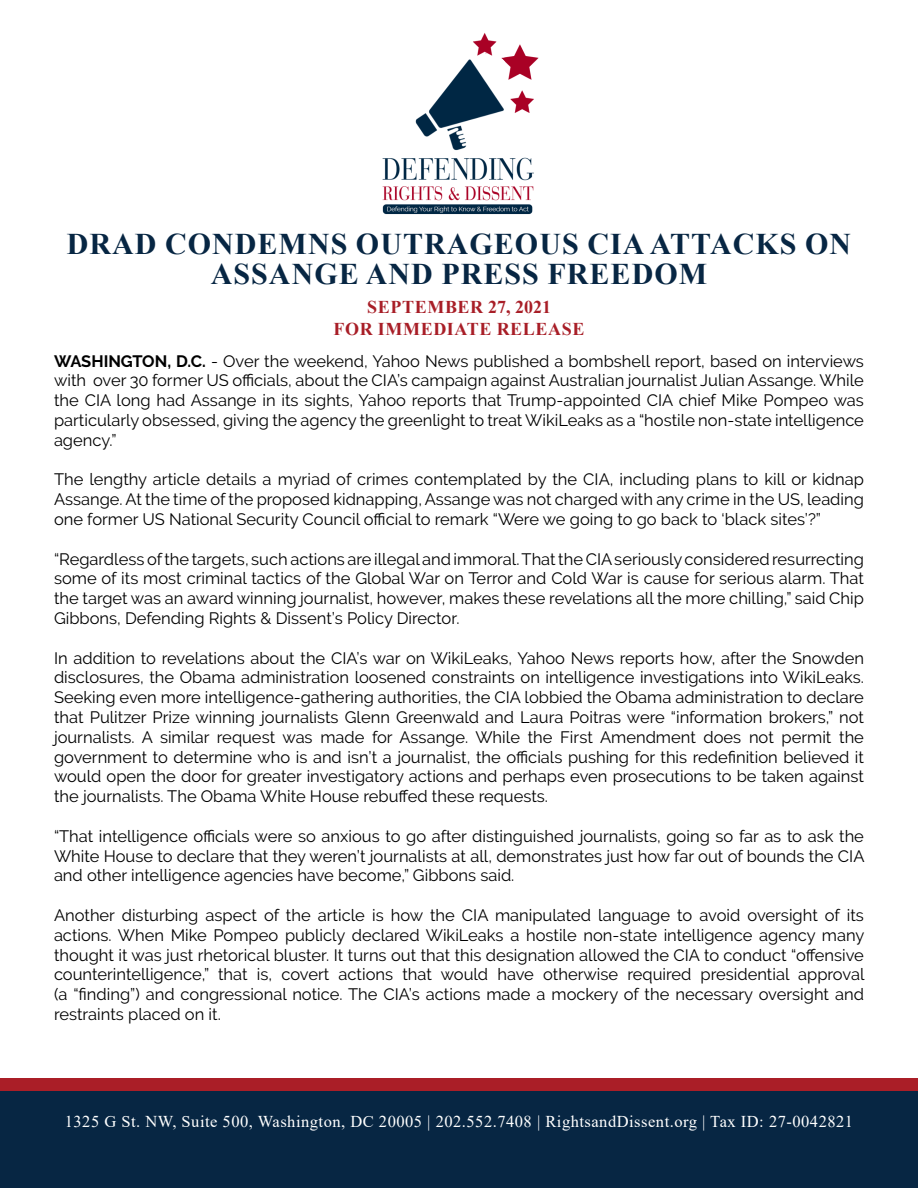
<style>
.page{position:relative;width:918px;height:1188px;background:#fff}
.page>*{position:absolute;margin:0;border:0;box-sizing:border-box;transform-origin:0 0}
.t1{font:700 30px/30px "Times New Roman";letter-spacing:.035em;color:#072643;text-align:center}
.t2{font:700 18px "Times New Roman";letter-spacing:.035em;color:#a81e27}
.t3{font:16.5px/19.8px "Raleway";color:#000;text-align:justify}
.t4{font:16.5px "Times New Roman";letter-spacing:.03em;color:#fff}
.s1{font-weight:700}
</style>
<div class="page">
<img style="left:382px;top:33px;width:157px;height:182px">
<div style="left:0;top:1089px;width:918px;height:99px;background:#072643"></div>
<div style="left:0;top:1078px;width:918px;height:12px;background:#aa1e27"></div>
<p class="t1" style="left:67px;top:228px;width:786px">DRAD CONDEMNS OUTRAGEOUS CIA ATTACKS ON<br>ASSANGE AND PRESS FREEDOM</p>
<p class="t2" style="left:367px;top:294px;width:185px">SEPTEMBER 27, 2021</p>
<p class="t2" style="left:333px;top:316px;width:253px">FOR IMMEDIATE RELEASE</p>
<p class="t3" style="left:54px;top:351px;width:812px"><span class="s1">WASHINGTON, D.C.</span> - Over the weekend, Yahoo News published a bombshell report, based on interviews with over 30 former US officials, about the CIA’s campaign against Australian journalist Julian Assange. While the CIA long had Assange in its sights, Yahoo reports that Trump-appointed CIA chief Mike Pompeo was particularly obsessed, giving the agency the greenlight to treat WikiLeaks as a “hostile non-state intelligence agency.”</p>
<p class="t3" style="left:54px;top:470px;width:812px">The lengthy article details a myriad of crimes contemplated by the CIA, including plans to kill or kidnap Assange. At the time of the proposed kidnapping, Assange was not charged with any crime in the US, leading one former US National Security Council official to remark “Were we going to go back to ‘black sites’?”</p>
<p class="t3" style="left:54px;top:549px;width:812px">“Regardless of the targets, such actions are illegal and immoral. That the CIA seriously considered resurrecting some of its most criminal tactics of the Global War on Terror and Cold War is cause for serious alarm. That the target was an award winning journalist, however, makes these revelations all the more chilling,” said Chip Gibbons, Defending Rights &amp; Dissent’s Policy Director.</p>
<p class="t3" style="left:54px;top:648px;width:812px">In addition to revelations about the CIA’s war on WikiLeaks, Yahoo News reports how, after the Snowden disclosures, the Obama administration loosened constraints on intelligence investigations into WikiLeaks.<br>Seeking even more intelligence-gathering authorities, the CIA lobbied the Obama administration to declare that Pulitzer Prize winning journalists Glenn Greenwald and Laura Poitras were “information brokers,” not journalists. A similar request was made for Assange. While the First Amendment does not permit the government to determine who is and isn’t a journalist, the officials pushing for this redefinition believed it would open the door for greater investigatory actions and perhaps even prosecutions to be taken against the journalists. The Obama White House rebuffed these requests.</p>
<p class="t3" style="left:54px;top:826px;width:812px">“That intelligence officials were so anxious to go after distinguished journalists, going so far as to ask the White House to declare that they weren’t journalists at all, demonstrates just how far out of bounds the CIA and other intelligence agencies have become,” Gibbons said.</p>
<p class="t3" style="left:54px;top:905px;width:812px">Another disturbing aspect of the article is how the CIA manipulated language to avoid oversight of its actions. When Mike Pompeo publicly declared WikiLeaks a hostile non-state intelligence agency many thought it was just rhetorical bluster. It turns out that this designation allowed the CIA to conduct “offensive counterintelligence,” that is, covert actions that would have otherwise required presidential approval (a “finding”) and congressional notice. The CIA’s actions made a mockery of the necessary oversight and restraints placed on it.</p>
<p class="t4" style="left:65px;top:1110px;width:790px">1325 G St. NW, Suite 500, Washington, DC 20005 | 202.552.7408 | RightsandDissent.org | Tax ID: 27-0042821</p>
</div>
